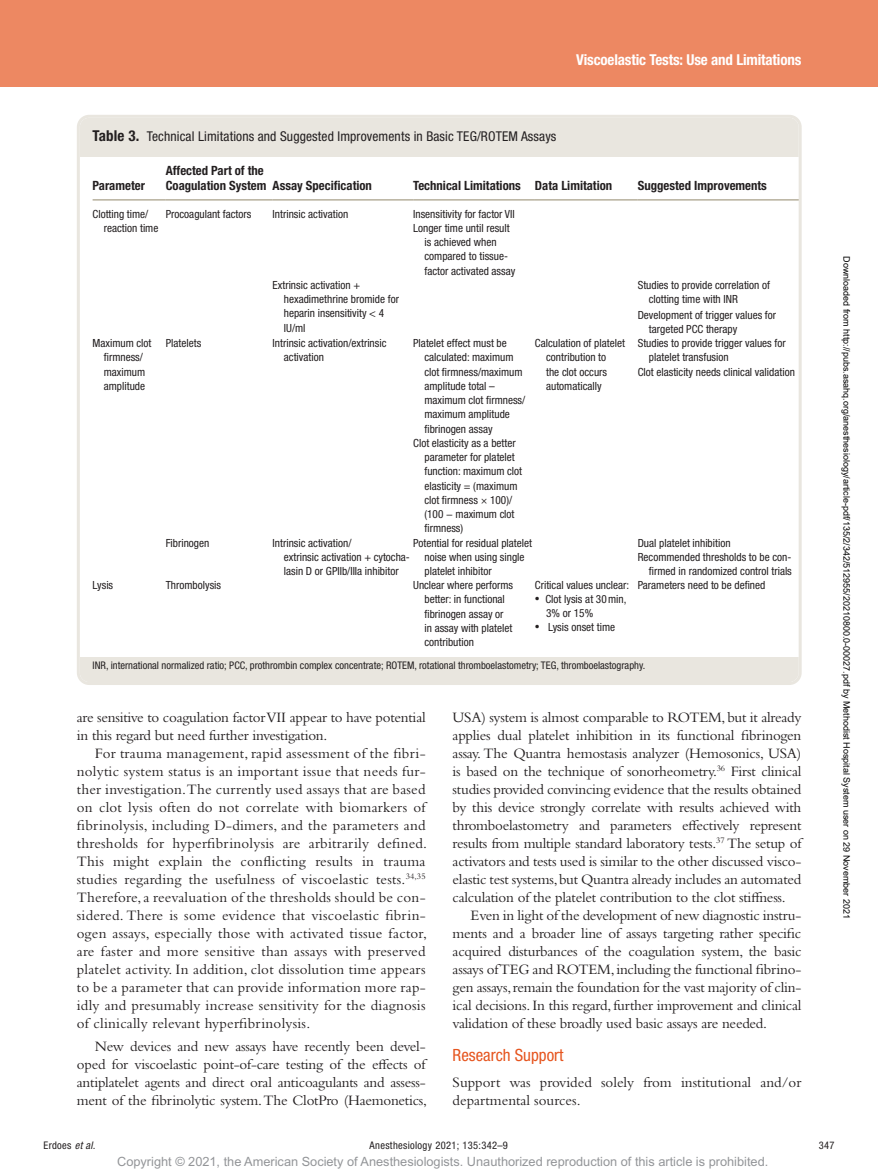
<style>
.page{position:relative;width:878px;height:1175px;background:#fff}
.page>*{position:absolute;margin:0;border:0;box-sizing:border-box;transform-origin:0 0}
.t1{font:condensed 16.8px "Helvetica Neue LT Std";color:#e6551f}
.t2{font:15px/18px "Bembo Std";letter-spacing:-.015em;color:#231f20;text-align:justify}
.t3{font:700 condensed 15px "Helvetica Neue LT Std";letter-spacing:-.01em;color:#fff}
.t4{font:condensed 13.5px "Helvetica Neue LT Std";letter-spacing:.01em;color:#231f20}
.t5{font:700 condensed 12.75px/15px "Helvetica Neue LT Std";color:#231f20}
.t6{font:12.75px "Arial MT Std";color:#939598}
.t7{font:condensed 11.25px/14.2px "Helvetica Neue LT Std";color:#231f20}
.t8{font:condensed 10.5px "Helvetica Neue LT Std";color:#231f20}
.t9{font:condensed 10.5px "Helvetica Neue LT Std";letter-spacing:.03em;color:#231f20}
.t10{font:9px "Arial";color:#000}
.s1{font-weight:700;font-size:15px}
.s2{font-size:9.75px}
.s3{font-style:italic}
</style>
<div class="page">
<div style="left:0;top:0;width:878px;height:86px;background:#ed8862"></div>
<hr style="left:93px;top:199px;width:73px;height:1px;background:#9f967d">
<hr style="left:166px;top:199px;width:106px;height:1px;background:#9f967d">
<hr style="left:413px;top:199px;width:122px;height:1px;background:#9f967d">
<hr style="left:535px;top:199px;width:102px;height:1px;background:#9f967d">
<hr style="left:637px;top:199px;width:163px;height:1px;background:#9f967d">
<hr style="left:272px;top:199px;width:141px;height:1px;background:#9f967d">
<div style="left:80px;top:118px;width:718px;height:38px;background:#e9e6df"></div>
<div style="left:80px;top:657px;width:718px;height:25px;background:#e9e6df"></div>
<div style="left:77px;top:115px;width:724px;height:570px;border:3px solid #e9e6df;border-radius:11px"></div>
<p class="t3" style="left:576px;top:51px;width:227px">Viscoelastic Tests: Use and Limitations</p>
<p class="t4" style="left:93px;top:129px;width:465px"><span class="s1">Table 3.</span> Technical Limitations and Suggested Improvements in Basic TEG/ROTEM Assays</p>
<p class="t5" style="left:93px;top:178px;width:54px">Parameter</p>
<p class="t5" style="left:166px;top:163px;width:208px">Affected Part of the<br>Coagulation System Assay Specification</p>
<p class="t5" style="left:413px;top:178px;width:200px">Technical Limitations Data Limitation</p>
<p class="t5" style="left:637px;top:178px;width:131px">Suggested Improvements</p>
<p class="t7" style="left:104px;top:206px;width:56px;text-indent:-11px">Clotting time/ reaction time</p>
<p class="t7" style="left:166px;top:206px;width:87px">Procoagulant factors</p>
<p class="t7" style="left:272px;top:206px;width:77px">Intrinsic activation</p>
<p class="t7" style="left:413px;top:206px;width:103px">Insensitivity for factor VII</p>
<p class="t7" style="left:413px;top:221px;width:98px">Longer time until result</p>
<p class="t7" style="left:424px;top:235px;width:74px">is achieved when</p>
<p class="t7" style="left:424px;top:249px;width:85px">compared to tissue-</p>
<p class="t7" style="left:424px;top:263px;width:92px">factor activated assay</p>
<p class="t7" style="left:284px;top:277px;width:117px;text-indent:-11px">Extrinsic activation + hexadimethrine bromide for heparin insensitivity &lt; 4<br>IU/ml</p>
<p class="t7" style="left:649px;top:277px;width:123px;text-indent:-11px">Studies to provide correlation of clotting time with INR</p>
<p class="t7" style="left:649px;top:307px;width:129px;text-indent:-11px">Development of trigger values for targeted PCC therapy</p>
<p class="t7" style="left:93px;top:336px;width:60px;text-align:center">Maximum clot firmness/ maximum amplitude</p>
<p class="t7" style="left:166px;top:336px;width:37px">Platelets</p>
<p class="t7" style="left:284px;top:336px;width:104px;text-indent:-11px">Intrinsic activation/extrinsic activation</p>
<p class="t7" style="left:413px;top:336px;width:95px">Platelet effect must be</p>
<p class="t7" style="left:424px;top:350px;width:91px">calculated: maximum</p>
<p class="t7" style="left:424px;top:364px;width:100px">clot firmness/maximum</p>
<p class="t7" style="left:424px;top:379px;width:72px">amplitude total –</p>
<p class="t7" style="left:424px;top:393px;width:102px">maximum clot firmness/</p>
<p class="t7" style="left:424px;top:407px;width:87px">maximum amplitude</p>
<p class="t7" style="left:424px;top:421px;width:70px">fibrinogen assay</p>
<p class="t7" style="left:413px;top:436px;width:104px">Clot elasticity as a better</p>
<p class="t7" style="left:424px;top:450px;width:92px">parameter for platelet</p>
<p class="t7" style="left:424px;top:464px;width:99px">function: maximum clot</p>
<p class="t7" style="left:424px;top:478px;width:94px">elasticity = (maximum</p>
<p class="t7" style="left:424px;top:493px;width:89px">clot firmness × 100)/</p>
<p class="t7" style="left:424px;top:507px;width:91px">(100 − maximum clot</p>
<p class="t7" style="left:424px;top:521px;width:40px">firmness)</p>
<p class="t7" style="left:546px;top:336px;width:80px;text-indent:-11px">Calculation of platelet contribution to<br>the clot occurs automatically</p>
<p class="t7" style="left:637px;top:336px;width:149px">Studies to provide trigger values for</p>
<p class="t7" style="left:649px;top:350px;width:81px">platelet transfusion</p>
<p class="t7" style="left:637px;top:364px;width:159px">Clot elasticity needs clinical validation</p>
<p class="t7" style="left:166px;top:535px;width:45px">Fibrinogen</p>
<p class="t7" style="left:284px;top:535px;width:127px;text-indent:-11px">Intrinsic activation/<br>extrinsic activation + cytocha&shy;lasin D or GPIIb/IIIa inhibitor</p>
<p class="t7" style="left:424px;top:535px;width:109px;text-indent:-11px">Potential for residual platelet noise when using single platelet inhibitor</p>
<p class="t7" style="left:637px;top:535px;width:94px">Dual platelet inhibition</p>
<p class="t7" style="left:637px;top:549px;width:155px">Recommended thresholds to be con-</p>
<p class="t7" style="left:649px;top:563px;width:144px">firmed in randomized control trials</p>
<p class="t7" style="left:93px;top:578px;width:22px">Lysis</p>
<p class="t7" style="left:166px;top:578px;width:57px">Thrombolysis</p>
<p class="t7" style="left:424px;top:578px;width:90px;text-indent:-11px">Unclear where performs better: in functional fibrinogen assay or in assay with platelet contribution</p>
<p class="t7" style="left:535px;top:578px;width:232px">Critical values unclear: Parameters need to be defined</p>
<p class="t7" style="left:546px;top:592px;width:82px;text-indent:-11px"><span class="s2">•</span> Clot lysis at 30min,<br>3% or 15%</p>
<p class="t7" style="left:535px;top:620px;width:82px"><span class="s2">•</span> Lysis onset time</p>
<p class="t8" style="left:93px;top:659px;width:554px">INR, international normalized ratio; PCC, prothrombin complex concentrate; ROTEM, rotational thromboelastometry; TEG, thromboelastography.</p>
<p class="t2" style="left:77px;top:708px;width:350px">are sensitive to coagulation factor VII appear to have potential in this regard but need further investigation.</p>
<p class="t2" style="left:77px;top:744px;width:352px;text-indent:18px">For trauma management, rapid assessment of the fibri&shy;nolytic system status is an important issue that needs fur&shy;ther investigation. The currently used assays that are based on clot lysis often do not correlate with biomarkers of fibrinolysis, including D-dimers, and the parameters and thresholds for hyperfibrinolysis are arbitrarily defined.<br>This might explain the conflicting results in trauma studies regarding the usefulness of viscoelastic tests.<sup>34,35<br></sup>Therefore, a reevaluation of the thresholds should be con&shy;sidered. There is some evidence that viscoelastic fibrin&shy;ogen assays, especially those with activated tissue factor, are faster and more sensitive than assays with preserved platelet activity. In addition, clot dissolution time appears to be a parameter that can provide information more rap&shy;idly and presumably increase sensitivity for the diagnosis of clinically relevant hyperfibrinolysis.</p>
<p class="t2" style="left:77px;top:1036px;width:352px;text-indent:18px">New devices and new assays have recently been devel&shy;oped for viscoelastic point-of-care testing of the effects of antiplatelet agents and direct oral anticoagulants and assess&shy;ment of the fibrinolytic system. The ClotPro (Haemonetics,</p>
<p class="t2" style="left:452px;top:708px;width:350px">USA) system is almost comparable to ROTEM, but it already applies dual platelet inhibition in its functional fibrinogen assay. The Quantra hemostasis analyzer (Hemosonics, USA) is based on the technique of sonorheometry.<sup>36</sup> First clinical studies provided convincing evidence that the results obtained by this device strongly correlate with results achieved with thromboelastometry and parameters effectively represent results from multiple standard laboratory tests.<sup>37</sup> The setup of activators and tests used is similar to the other discussed visco&shy;elastic test systems, but Quantra already includes an automated calculation of the platelet contribution to the clot stiffness.</p>
<p class="t2" style="left:452px;top:906px;width:350px;text-indent:18px">Even in light of the development of new diagnostic instru&shy;ments and a broader line of assays targeting rather specific acquired disturbances of the coagulation system, the basic assays of TEG and ROTEM, including the functional fibrino&shy;gen assays, remain the foundation for the vast majority of clin&shy;ical decisions. In this regard, further improvement and clinical validation of these broadly used basic assays are needed.</p>
<p class="t1" style="left:452px;top:1045px;width:112px">Research Support</p>
<p class="t2" style="left:452px;top:1072px;width:350px">Support was provided solely from institutional and/or departmental sources.</p>
<p class="t10" style="left:850px;top:256px;width:664px;rotate:90deg">Downloaded from http://pubs.asahq.org/anesthesiology/article-pdf/135/2/342/512955/20210800.0-00027.pdf by Methodist Hospital System user on 29 November 2021</p>
<p class="t8" style="left:44px;top:1139px;width:53px">Erdoes <span class="s3">et al.</span></p>
<p class="t9" style="left:369px;top:1139px;width:140px">Anesthesiology 2021; 135:342–9</p>
<p class="t8" style="left:818px;top:1139px;width:17px">347</p>
<p class="t6" style="left:117px;top:1154px;width:652px">Copyright © 2021, the American Society of Anesthesiologists. Unauthorized reproduction of this article is prohibited.</p>
</div>
